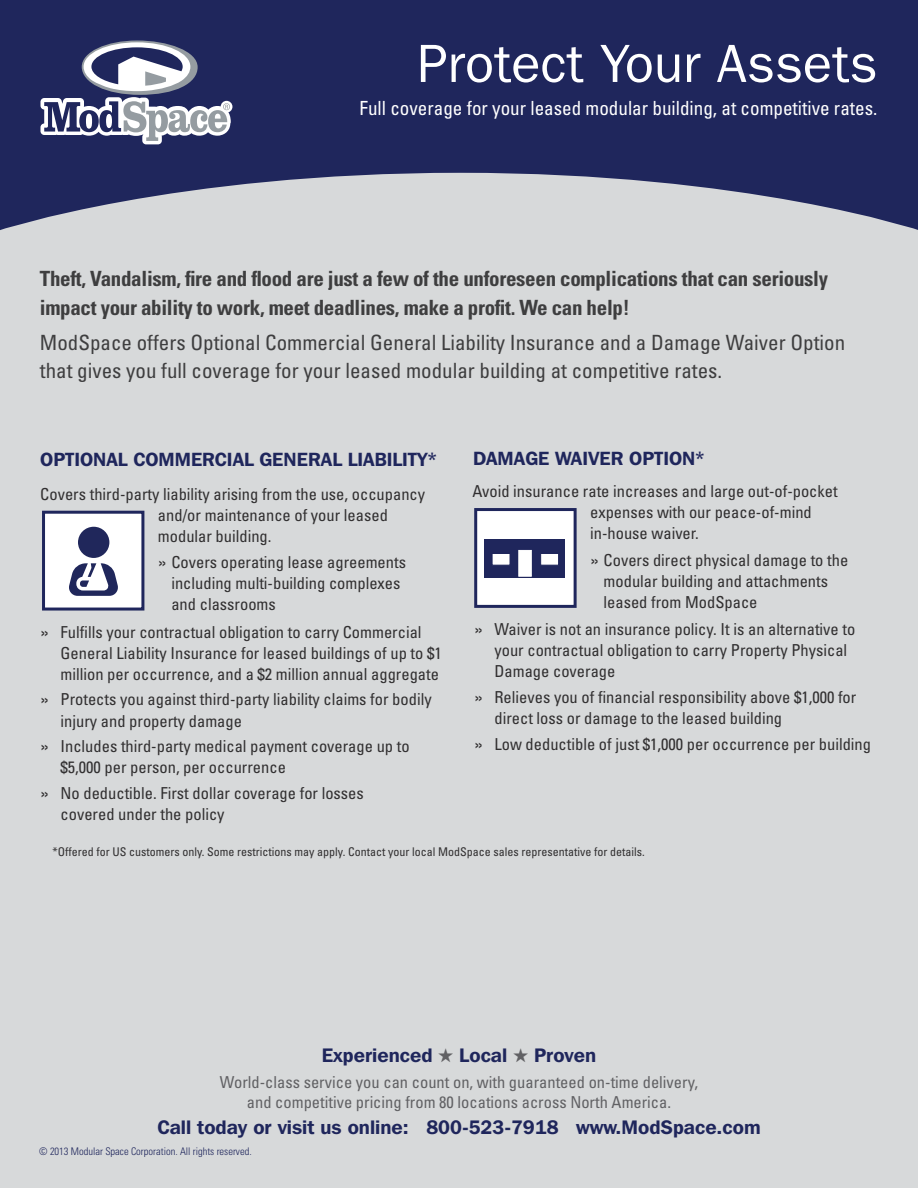
<style>
.page{position:relative;width:918px;height:1188px;background:#1f265c}
.page>*{position:absolute;margin:0;border:0;box-sizing:border-box;transform-origin:0 0}
.t1{font:54px "Franklin Gothic LT";color:#fff}
.t2{font:condensed 21px/28.5px "Univers";color:#3e3e3f}
.t3{font:700 condensed 21px/28.5px "Univers";letter-spacing:-.015em;color:#3e3e3f}
.t4{font:600 19.5px "Franklin Gothic IT Cby BT";color:#1f265c}
.t5{font:condensed 19.5px "Univers";color:#fff}
.t6{font:600 19.05px "Franklin Gothic IT Cby BT";color:#1f265c}
.t7{font:condensed 16.5px/21px "Univers";color:#312f30}
.t8{font:condensed 16.5px/19.8px "Univers";color:#616164;text-align:center}
.t9{font:condensed 12px "Univers";color:#312f30}
.t10{font:300 condensed 10.5px "Univers";color:#1f265c}
.s1{font-family:"Helvetica";font-stretch:normal}
.s2{color:#616164}
</style>
<div class="page">
<div style="left:0;top:173px;width:918px;height:1015px;background:#d7d9da"></div>
<div style="left:221px;top:101px;width:11px;height:12px;background:#fff;border-radius:50%"></div>
<svg style="left:41px;top:40px;width:190px;height:104px"></svg>
<div style="left:474px;top:508px;width:103px;height:100px;background:#fff;border:3px solid #1f265c"></div>
<div style="left:42px;top:511px;width:102px;height:100px;background:#fff;border:3px solid #1f265c"></div>
<svg style="left:69px;top:563px;width:49px;height:33px"></svg>
<div style="left:78px;top:527px;width:31px;height:31px;background:#20275b;border-radius:50%"></div>
<div style="left:485px;top:539px;width:80px;height:39px;background:#1f265c"></div>
<div style="left:519px;top:550px;width:12px;height:26px;background:#fff"></div>
<div style="left:541px;top:553px;width:18px;height:12px;background:#fff;border:1px solid #1e255b"></div>
<div style="left:492px;top:553px;width:18px;height:12px;background:#fff;border:1px solid #1e255b"></div>
<h1 class="t1" style="left:417px;top:33px;width:462px">Protect Your Assets</h1>
<p class="t5" style="left:360px;top:96px;width:519px">Full coverage for your leased modular building, at competitive rates.</p>
<p class="t3" style="left:40px;top:264px;width:790px">Theft, Vandalism, fire and flood are just a few of the unforeseen complications that can seriously impact your ability to work, meet deadlines, make a profit. We can help!</p>
<p class="t2" style="left:40px;top:328px;width:807px">ModSpace offers Optional Commercial General Liability Insurance and a Damage Waiver Option that gives you full coverage for your leased modular building at competitive rates.</p>
<p class="t6" style="left:40px;top:447px;width:398px">OPTIONAL COMMERCIAL GENERAL LIABILITY*</p>
<p class="t7" style="left:158px;top:483px;width:269px;text-indent:-118px">Covers third-party liability arising from the use, occupancy and/or maintenance of your leased modular building.</p>
<p class="t7" style="left:171px;top:552px;width:236px;text-indent:-13px"><span class="s1">»</span> Covers operating lease agreements including multi-building complexes and classrooms</p>
<p class="t7" style="left:61px;top:621px;width:383px;text-indent:-20px"><span class="s1">»</span> Fulfills your contractual obligation to carry Commercial<br>General Liability Insurance for leased buildings of up to $1 million per occurrence, and a $2 million annual aggregate</p>
<p class="t7" style="left:61px;top:689px;width:373px;text-indent:-20px"><span class="s1">»</span> Protects you against third-party liability claims for bodily injury and property damage</p>
<p class="t7" style="left:61px;top:736px;width:351px;text-indent:-20px"><span class="s1">»</span> Includes third-party medical payment coverage up to $5,000 per person, per occurrence</p>
<p class="t7" style="left:61px;top:782px;width:305px;text-indent:-20px"><span class="s1">»</span> No deductible. First dollar coverage for losses covered under the policy</p>
<p class="t6" style="left:473px;top:447px;width:233px">DAMAGE WAIVER OPTION*</p>
<p class="t7" style="left:590px;top:481px;width:249px;text-indent:-118px">Avoid insurance rate increases and large out-of-pocket expenses with our peace-of-mind in-house waiver.</p>
<p class="t7" style="left:604px;top:549px;width:246px;text-indent:-13px"><span class="s1">»</span> Covers direct physical damage to the modular building and attachments leased from ModSpace</p>
<p class="t7" style="left:494px;top:618px;width:362px;text-indent:-20px"><span class="s1">»</span> Waiver is not an insurance policy. It is an alternative to your contractual obligation to carry Property Physical<br>Damage coverage</p>
<p class="t7" style="left:494px;top:686px;width:363px;text-indent:-20px"><span class="s1">»</span> Relieves you of financial responsibility above $1,000 for direct loss or damage to the leased building</p>
<p class="t7" style="left:474px;top:733px;width:398px"><span class="s1">»</span> Low deductible of just $1,000 per occurrence per building</p>
<p class="t9" style="left:52px;top:844px;width:594px">*Offered for US customers only. Some restrictions may apply. Contact your local ModSpace sales representative for details.</p>
<p class="t4" style="left:322px;top:1043px;width:276px">Experienced <span class="s2">★</span> Local <span class="s2">★</span> Proven</p>
<p class="t8" style="left:220px;top:1072px;width:480px">World-class service you can count on, with guaranteed on-time delivery, and competitive pricing from 80 locations across North America.</p>
<p class="t4" style="left:157px;top:1115px;width:605px">Call today or visit us online: 800-523-7918 www.ModSpace.com</p>
<p class="t10" style="left:39px;top:1145px;width:214px">© 2013 Modular Space Corporation. All rights reserved.</p>
</div>
